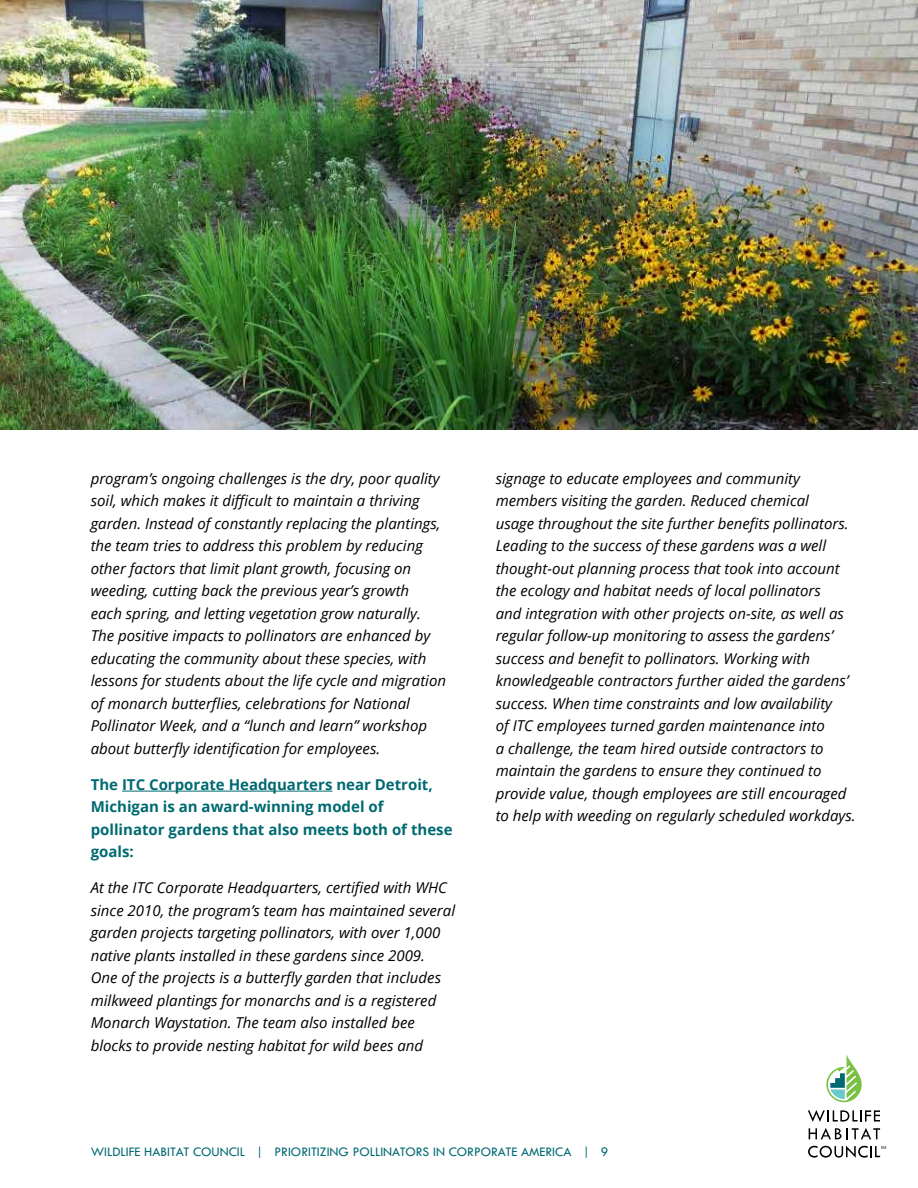
<style>
.page{position:relative;width:918px;height:1188px;background:#fff}
.page>*{position:absolute;margin:0;border:0;box-sizing:border-box;transform-origin:0 0}
.t1{font:italic 15px/22.5px "Open Sans";color:#000}
.t2{font:700 15px/22.5px "Open Sans";color:#006a71}
.t3{font:13.5px "Tw Cen";color:#006a71}
</style>
<div class="page">
<hr style="left:122px;top:791px;width:210px;height:1px;background:#006a71">
<img style="left:0;top:0;width:918px;height:429px">
<svg style="left:826px;top:1055px;width:36px;height:47px"></svg>
<svg style="left:808px;top:1110px;width:72px;height:12px"></svg>
<svg style="left:809px;top:1128px;width:71px;height:11px"></svg>
<svg style="left:808px;top:1146px;width:78px;height:12px"></svg>
<p class="t1" style="left:91px;top:467px;width:357px">program’s ongoing challenges is the dry, poor quality soil, which makes it difficult to maintain a thriving garden. Instead of constantly replacing the plantings, the team tries to address this problem by reducing other factors that limit plant growth, focusing on weeding, cutting back the previous year’s growth<br>each spring, and letting vegetation grow naturally.<br>The positive impacts to pollinators are enhanced by educating the community about these species, with lessons for students about the life cycle and migration of monarch butterflies, celebrations for National Pollinator Week, and a “lunch and learn” workshop about butterfly identification for employees.</p>
<p class="t2" style="left:91px;top:773px;width:363px">The ITC Corporate Headquarters near Detroit, Michigan is an award-winning model of pollinator gardens that also meets both of these goals:</p>
<p class="t1" style="left:91px;top:876px;width:366px">At the ITC Corporate Headquarters, certified with WHC since 2010, the program’s team has maintained several garden projects targeting pollinators, with over 1,000 native plants installed in these gardens since 2009.<br>One of the projects is a butterfly garden that includes milkweed plantings for monarchs and is a registered Monarch Waystation. The team also installed bee blocks to provide nesting habitat for wild bees and</p>
<p class="t1" style="left:496px;top:467px;width:361px">signage to educate employees and community members visiting the garden. Reduced chemical<br>usage throughout the site further benefits pollinators.<br>Leading to the success of these gardens was a well thought-out planning process that took into account the ecology and habitat needs of local pollinators<br>and integration with other projects on-site, as well as regular follow-up monitoring to assess the gardens’ success and benefit to pollinators. Working with knowledgeable contractors further aided the gardens’ success. When time constraints and low availability<br>of ITC employees turned garden maintenance into<br>a challenge, the team hired outside contractors to maintain the gardens to ensure they continued to provide value, though employees are still encouraged to help with weeding on regularly scheduled workdays.</p>
<p class="t3" style="left:91px;top:1144px;width:519px">WILDLIFE HABITAT COUNCIL | PRIORITIZING POLLINATORS IN CORPORATE AMERICA | 9</p>
</div>
